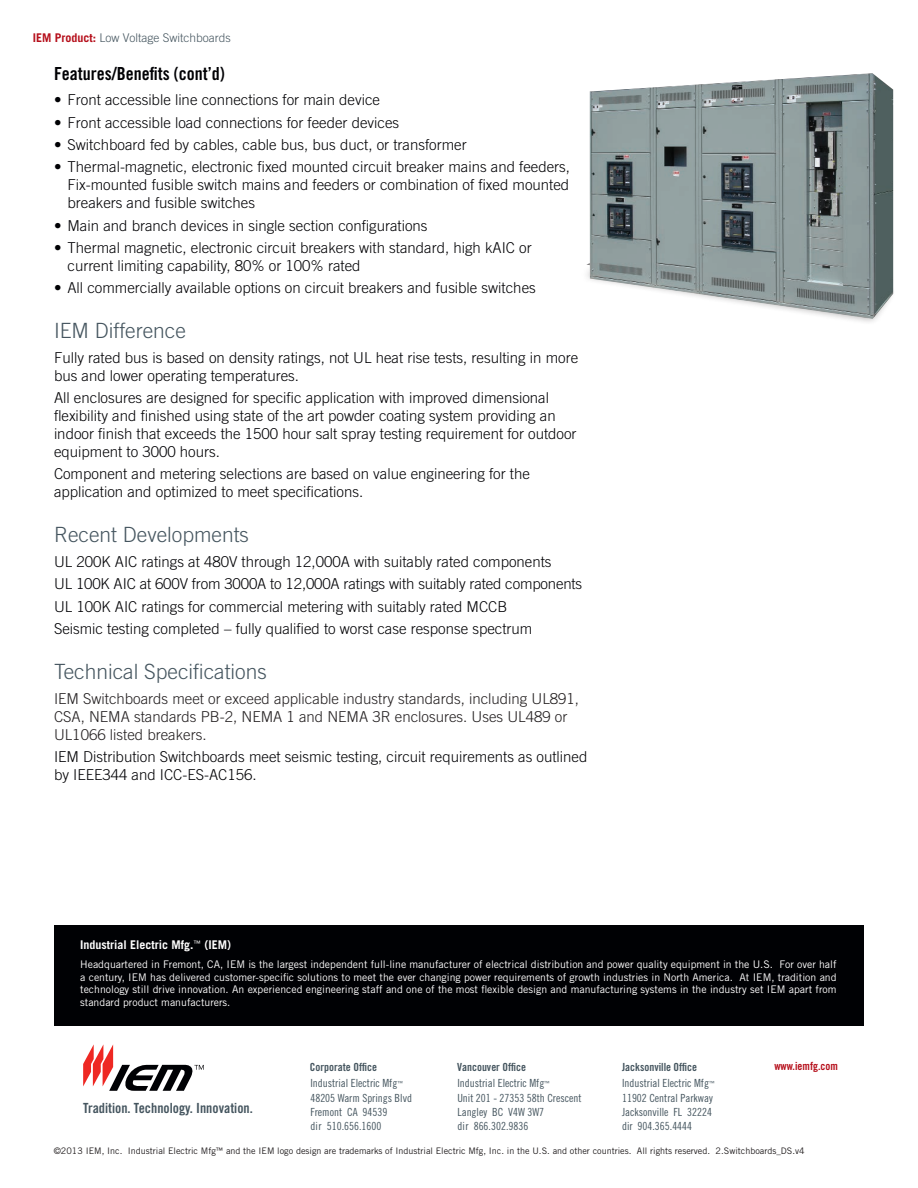
<style>
.page{position:relative;width:918px;height:1188px;background:#fff}
.page>*{position:absolute;margin:0;border:0;box-sizing:border-box;transform-origin:0 0}
.Subhead{font:300 21px "Trade Gothic LT Std";color:#45555f}
.Body_Sub_Head{font:18px "Trade Gothic LT Std Bd Cn 20";color:#000104}
.Body_Back{font:300 15px/18px "Trade Gothic LT Std";color:#000104}
.Body_Back-2{font:300 15px/18px "Trade Gothic LT Std";color:#231f20}
.Address_heads{font:13.95px "Trade Gothic LT Std Bd Cn 20";color:#45555f}
.Address_heads-2{font:300 12px "Trade Gothic LT Std";color:#45555f}
.Address_heads-3{font:700 12px "Trade Gothic LT Std";color:#fff}
.Address_heads-4{font:11.25px/14.2px "Trade Gothic LT Std Cn 18";color:#45555f}
.Address_heads-5{font:11.25px "Trade Gothic LT Std Bd Cn 20";color:#45555f}
.Address_heads-6{font:11.25px "Trade Gothic LT Std Bd Cn 20";color:#b50e1a}
.Address_heads-7{font:10.5px/12.6px "Trade Gothic LT Std";color:#fff;text-align:justify}
.Address_heads-8{font:9px "Trade Gothic LT Std";color:#231f20}
.s1{font-weight:700;color:#b50e1a}
.s2{font-size:7.5px}
</style>
<div class="page">
<img style="left:590px;top:73px;width:303px;height:246px">
<div style="left:54px;top:925px;width:810px;height:101px;background:#000104"></div>
<svg style="left:83px;top:1044px;width:121px;height:47px"></svg>
<p class="Address_heads-2" style="left:33px;top:31px;width:199px"><span class="s1">IEM Product:</span> Low Voltage Switchboards</p>
<p class="Body_Sub_Head" style="left:54px;top:63px;width:172px">Features/Benefits (cont’d)</p>
<p class="Body_Back" style="left:54px;top:91px;width:328px">• Front accessible line connections for main device</p>
<p class="Body_Back" style="left:54px;top:113px;width:347px">• Front accessible load connections for feeder devices</p>
<p class="Body_Back" style="left:54px;top:135px;width:414px">• Switchboard fed by cables, cable bus, bus duct, or transformer</p>
<p class="Body_Back" style="left:68px;top:158px;width:504px;text-align:justify;text-indent:-14px">• Thermal-magnetic, electronic fixed mounted circuit breaker mains and feeders, Fix-mounted fusible switch mains and feeders or combination of fixed mounted breakers and fusible switches</p>
<p class="Body_Back" style="left:54px;top:216px;width:375px">• Main and branch devices in single section configurations</p>
<p class="Body_Back" style="left:68px;top:238px;width:466px;text-indent:-14px">• Thermal magnetic, electronic circuit breakers with standard, high kAIC or current limiting capability, 80% or 100% rated</p>
<p class="Body_Back" style="left:54px;top:279px;width:483px">• All commercially available options on circuit breakers and fusible switches</p>
<p class="Subhead" style="left:54px;top:318px;width:133px">IEM Difference</p>
<p class="Body_Back" style="left:54px;top:348px;width:526px">Fully rated bus is based on density ratings, not UL heat rise tests, resulting in more bus and lower operating temperatures.</p>
<p class="Body_Back" style="left:54px;top:389px;width:524px">All enclosures are designed for specific application with improved dimensional flexibility and finished using state of the art powder coating system providing an indoor finish that exceeds the 1500 hour salt spray testing requirement for outdoor equipment to 3000 hours.</p>
<p class="Body_Back" style="left:54px;top:465px;width:477px">Component and metering selections are based on value engineering for the application and optimized to meet specifications.</p>
<p class="Subhead" style="left:54px;top:522px;width:196px">Recent Developments</p>
<p class="Body_Back" style="left:54px;top:553px;width:499px">UL 200K AIC ratings at 480V through 12,000A with suitably rated components</p>
<p class="Body_Back" style="left:54px;top:575px;width:530px">UL 100K AIC at 600V from 3000A to 12,000A ratings with suitably rated components</p>
<p class="Body_Back" style="left:54px;top:597px;width:455px">UL 100K AIC ratings for commercial metering with suitably rated MCCB</p>
<p class="Body_Back" style="left:54px;top:619px;width:480px">Seismic testing completed – fully qualified to worst case response spectrum</p>
<p class="Subhead" style="left:54px;top:659px;width:214px">Technical Specifications</p>
<p class="Body_Back-2" style="left:54px;top:689px;width:527px">IEM Switchboards meet or exceed applicable industry standards, including UL891,<br>CSA, NEMA standards PB-2, NEMA 1 and NEMA 3R enclosures. Uses UL489 or<br>UL1066 listed breakers.</p>
<p class="Body_Back" style="left:54px;top:747px;width:535px">IEM Distribution Switchboards meet seismic testing, circuit requirements as outlined by IEEE344 and ICC-ES-AC156.</p>
<p class="Address_heads-3" style="left:80px;top:937px;width:152px">Industrial Electric Mfg.<sup>™</sup> (IEM)</p>
<p class="Address_heads-7" style="left:80px;top:958px;width:758px">Headquartered in Fremont, CA, IEM is the largest independent full-line manufacturer of electrical distribution and power quality equipment in the U.S. For over half a century, IEM has delivered customer-specific solutions to meet the ever changing power requirements of growth industries in North America. At IEM, tradition and technology still drive innovation. An experienced engineering staff and one of the most flexible design and manufacturing systems in the industry set IEM apart from standard product manufacturers.</p>
<p class="Address_heads" style="left:83px;top:1100px;width:171px">Tradition. Technology. Innovation.</p>
<p class="Address_heads-5" style="left:310px;top:1060px;width:69px">Corporate Office</p>
<p class="Address_heads-5" style="left:457px;top:1060px;width:70px">Vancouver Office</p>
<p class="Address_heads-5" style="left:622px;top:1060px;width:77px">Jacksonville Office</p>
<p class="Address_heads-6" style="left:774px;top:1059px;width:65px">www.iemfg.com</p>
<p class="Address_heads-4" style="left:457px;top:1076px;width:126px">Industrial Electric Mfg<sup>™<br></sup>Unit 201 - 27353 58th Crescent<br>Langley BC V4W 3W7</p>
<p class="Address_heads-4" style="left:457px;top:1119px;width:72px">dir 866.302.9836</p>
<p class="Address_heads-4" style="left:622px;top:1076px;width:94px">Industrial Electric Mfg<sup>™<br></sup>11902 Central Parkway<br>Jacksonville FL 32224</p>
<p class="Address_heads-4" style="left:622px;top:1119px;width:72px">dir 904.365.4444</p>
<p class="Address_heads-4" style="left:310px;top:1076px;width:103px">Industrial Electric Mfg<sup>™<br></sup>48205 Warm Springs Blvd<br>Fremont CA 94539</p>
<p class="Address_heads-4" style="left:310px;top:1119px;width:72px">dir 510.656.1600</p>
<p class="Address_heads-8" style="left:54px;top:1146px;width:752px">©2013 IEM, Inc. Industrial Electric Mfg<span class="s2">™</span> and the IEM logo design are trademarks of Industrial Electric Mfg, Inc. in the U.S. and other countries. All rights reserved. 2.Switchboards_DS.v4</p>
</div>
